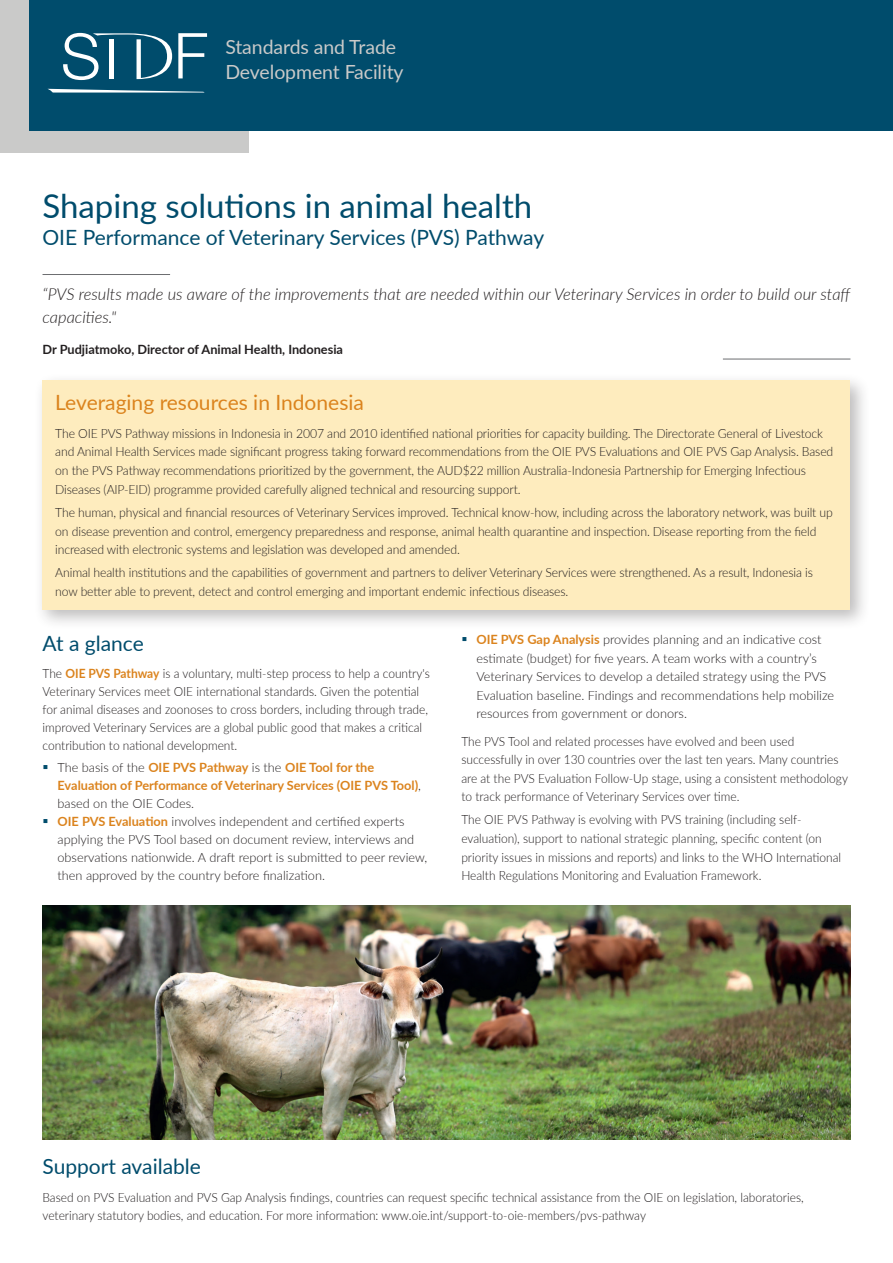
<style>
.page{position:relative;width:893px;height:1263px;background:#fff}
.page>*{position:absolute;margin:0;border:0;box-sizing:border-box;transform-origin:0 0}
.Title_1{font:33px "Lato";color:#004c6c}
.Title_1-2{font:21px "Lato";color:#004c6c}
.Title_1-3{font:21px "Lato";color:#db831d}
.Body{font:19.5px "Lato";letter-spacing:-.005em;color:#cacac9}
.legend{font:italic 300 16.5px/22.5px "Lato";color:#231f20}
.Body-2{font:300 12.75px/18.8px "Lato";letter-spacing:-.01em;color:#231f20;scale:.96 1}
.Body-3{font:300 12.75px/18.6px "Lato";letter-spacing:-.01em;color:#231f20;scale:.94 1}
.Body-4{font:300 12.75px/18.6px "Lato";letter-spacing:-.01em;color:#231f20}
.t1{font:700 12.75px/18px "Lato";color:#db831d}
.Body-5{font:700 12.75px "Lato";color:#231f20}
.s1{font-weight:700;color:#db831d}
.s2{font-weight:300;color:#231f20}
</style>
<div class="page">
<div style="left:0;top:0;width:249px;height:152px;background:#cacac9"></div>
<div style="left:30px;top:0;width:863px;height:131px;background:#004c6c"></div>
<svg style="left:178px;top:33px;width:29px;height:45px"></svg>
<svg style="left:63px;top:33px;width:109px;height:47px"></svg>
<svg style="left:48px;top:89px;width:157px;height:4px"></svg>
<img style="left:43px;top:906px;width:807px;height:234px">
<div style="left:34px;top:372px;width:837px;height:258px;background:#231f20;opacity:.3"></div>
<div style="left:43px;top:381px;width:807px;height:229px;background:#feecbe"></div>
<hr style="left:723px;top:359px;width:127px;height:1px;background:#6c6d70">
<hr style="left:43px;top:274px;width:127px;height:1px;background:#6c6d70">
<p class="Body" style="left:225px;top:33px;width:172px">Standards and Trade</p>
<p class="Body" style="left:225px;top:58px;width:180px">Development Facility</p>
<p class="Title_1" style="left:43px;top:182px;width:491px">Shaping solutions in animal health</p>
<p class="Title_1-2" style="left:43px;top:222px;width:503px">OIE Performance of Veterinary Services (PVS) Pathway</p>
<p class="legend" style="left:43px;top:283px;width:810px">“PVS results made us aware of the improvements that are needed within our Veterinary Services in order to build our staff capacities."</p>
<p class="Body-5" style="left:43px;top:340px;width:302px">Dr Pudjiatmoko, Director of Animal Health, Indonesia</p>
<p class="Title_1-3" style="left:55px;top:388px;width:310px">Leveraging resources in Indonesia</p>
<p class="Body-2" style="left:55px;top:423px;width:812px">The OIE PVS Pathway missions in Indonesia in 2007 and 2010 identified national priorities for capacity building. The Directorate General of Livestock and Animal Health Services made significant progress taking forward recommendations from the OIE PVS Evaluations and OIE PVS Gap Analysis. Based on the PVS Pathway recommendations prioritized by the government, the AUD$22 million Australia-Indonesia Partnership for Emerging Infectious Diseases (AIP-EID) programme provided carefully aligned technical and resourcing support.</p>
<p class="Body-2" style="left:55px;top:502px;width:811px">The human, physical and financial resources of Veterinary Services improved. Technical know-how, including across the laboratory network, was built up on disease prevention and control, emergency preparedness and response, animal health quarantine and inspection. Disease reporting from the field increased with electronic systems and legislation was developed and amended.</p>
<p class="Body-2" style="left:55px;top:563px;width:791px">Animal health institutions and the capabilities of government and partners to deliver Veterinary Services were strengthened. As a result, Indonesia is now better able to prevent, detect and control emerging and important endemic infectious diseases.</p>
<p class="Title_1-2" style="left:43px;top:628px;width:103px">At a glance</p>
<p class="Body-3" style="left:43px;top:664px;width:414px;line-height:18px">The <span class="s1">OIE PVS Pathway</span> is a voluntary, multi-step process to help a country's Veterinary Services meet OIE international standards. Given the potential for animal diseases and zoonoses to cross borders, including through trade, improved Veterinary Services are a global public good that makes a critical contribution to national development.</p>
<p class="t1" style="left:58px;top:758px;width:365px"><span class="s2">The basis of the</span> OIE PVS Pathway <span class="s2">is the</span> OIE Tool for the<br>Evaluation of Performance of Veterinary Services (OIE PVS Tool)<span class="s2">, based on the OIE Codes.</span></p>
<p class="Body-4" style="left:58px;top:812px;width:371px;line-height:18px"><span class="s1">OIE PVS Evaluation</span> involves independent and certified experts applying the PVS Tool based on document review, interviews and observations nationwide. A draft report is submitted to peer review, then approved by the country before finalization.</p>
<p class="Body-4" style="left:476px;top:629px;width:359px"><span class="s1">OIE PVS Gap Analysis</span> provides planning and an indicative cost estimate (budget) for five years. A team works with a country’s Veterinary Services to develop a detailed strategy using the PVS Evaluation baseline. Findings and recommendations help mobilize resources from government or donors.</p>
<p class="Body-3" style="left:461px;top:731px;width:413px">The PVS Tool and related processes have evolved and been used successfully in over 130 countries over the last ten years. Many countries are at the PVS Evaluation Follow-Up stage, using a consistent methodology to track performance of Veterinary Services over time.</p>
<p class="Body-3" style="left:461px;top:810px;width:406px">The OIE PVS Pathway is evolving with PVS training (including self&shy;evaluation), support to national strategic planning, specific content (on priority issues in missions and reports) and links to the WHO International Health Regulations Monitoring and Evaluation Framework.</p>
<p class="Title_1-2" style="left:43px;top:1152px;width:160px">Support available</p>
<p class="Body-3" style="left:43px;top:1187px;width:811px">Based on PVS Evaluation and PVS Gap Analysis findings, countries can request specific technical assistance from the OIE on legislation, laboratories, veterinary statutory bodies, and education. For more information: www.oie.int/support-to-oie-members/pvs-pathway</p>
</div>
